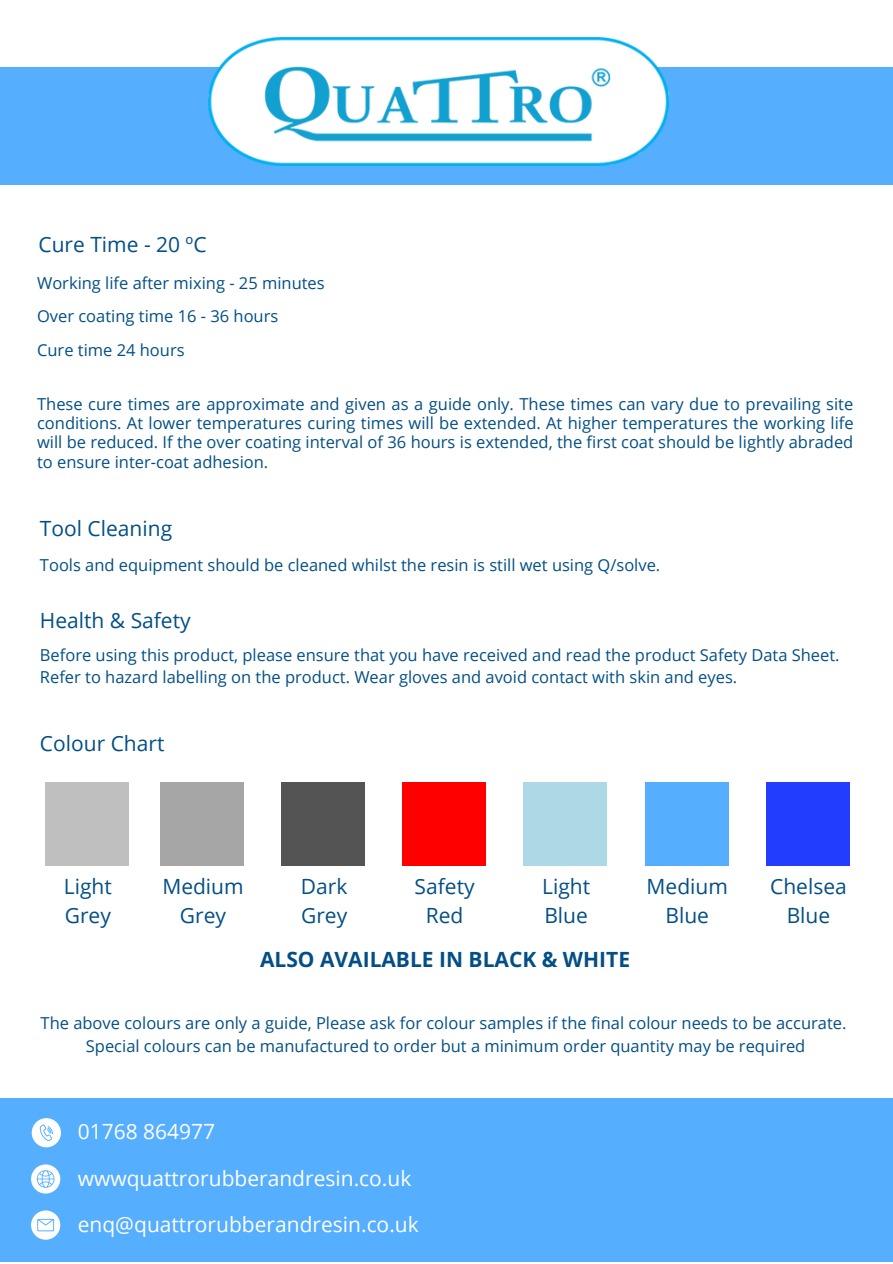
<style>
.page{position:relative;width:893px;height:1264px;background:#fff}
.page>*{position:absolute;margin:0;border:0;box-sizing:border-box;transform-origin:0 0}
.t1{font:21px/29.2px "Open Sans";color:#034f85;text-align:center}
.t2{font:21px "Open Sans";color:#fff}
.t3{font:700 21px "Open Sans";color:#034f85}
.t4{font:16.5px/19px "Open Sans";color:#034f85}
</style>
<div class="page">
<div style="left:0;top:1098px;width:892px;height:163px;background:#56aeff"></div>
<svg style="left:32px;top:1118px;width:29px;height:29px"></svg>
<svg style="left:31px;top:1164px;width:29px;height:29px"></svg>
<svg style="left:31px;top:1210px;width:29px;height:29px"></svg>
<div style="left:402px;top:782px;width:84px;height:84px;background:#f00"></div>
<div style="left:523px;top:782px;width:84px;height:84px;background:#add8e6"></div>
<div style="left:281px;top:782px;width:84px;height:84px;background:#545454"></div>
<div style="left:644px;top:782px;width:84px;height:84px;background:#56aeff"></div>
<div style="left:160px;top:782px;width:84px;height:84px;background:#a6a6a6"></div>
<div style="left:765px;top:782px;width:84px;height:84px;background:#233dff"></div>
<div style="left:45px;top:782px;width:84px;height:84px;background:#bfbfbf"></div>
<div style="left:0;top:67px;width:892px;height:117px;background:#56aeff"></div>
<img style="left:208px;top:37px;width:460px;height:128px">
<p class="t1" style="left:38px;top:230px;width:170px">Cure Time - 20 ºC</p>
<p class="t4" style="left:37px;top:265px;width:289px;line-height:33.8px">Working life after mixing - 25 minutes<br>Over coating time 16 - 36 hours<br>Cure time 24 hours</p>
<p class="t4" style="left:37px;top:394px;width:818px;text-align:justify">These cure times are approximate and given as a guide only. These times can vary due to prevailing site conditions. At lower temperatures curing times will be extended. At higher temperatures the working life will be reduced. If the over coating interval of 36 hours is extended, the first coat should be lightly abraded to ensure inter-coat adhesion.</p>
<p class="t1" style="left:40px;top:513px;width:134px">Tool Cleaning</p>
<p class="t4" style="left:40px;top:555px;width:622px">Tools and equipment should be cleaned whilst the resin is still wet using Q/solve.</p>
<p class="t1" style="left:40px;top:605px;width:152px">Health &amp; Safety</p>
<p class="t4" style="left:40px;top:643px;width:801px;line-height:22.5px">Before using this product, please ensure that you have received and read the product Safety Data Sheet.<br>Refer to hazard labelling on the product. Wear gloves and avoid contact with skin and eyes.</p>
<p class="t1" style="left:40px;top:728px;width:126px">Colour Chart</p>
<p class="t1" style="left:64px;top:870px;width:49px;text-align:left">Light<br>Grey</p>
<p class="t1" style="left:162px;top:870px;width:83px">Medium<br>Grey</p>
<p class="t1" style="left:301px;top:870px;width:48px;text-align:left">Dark<br>Grey</p>
<p class="t1" style="left:414px;top:870px;width:61px">Safety<br>Red</p>
<p class="t1" style="left:542px;top:870px;width:49px;text-align:left">Light<br>Blue</p>
<p class="t1" style="left:646px;top:870px;width:83px">Medium<br>Blue</p>
<p class="t1" style="left:770px;top:870px;width:78px">Chelsea<br>Blue</p>
<p class="t3" style="left:260px;top:944px;width:371px">ALSO AVAILABLE IN BLACK &amp; WHITE</p>
<p class="t4" style="left:41px;top:1011px;width:807px;line-height:22.5px;text-align:center">The above colours are only a guide, Please ask for colour samples if the final colour needs to be accurate.<br>Special colours can be manufactured to order but a minimum order quantity may be required</p>
<p class="t2" style="left:78px;top:1116px;width:139px">01768 864977</p>
<p class="t2" style="left:78px;top:1163px;width:335px">wwwquattrorubberandresin.co.uk</p>
<p class="t2" style="left:78px;top:1209px;width:342px">enq@quattrorubberandresin.co.uk</p>
</div>
